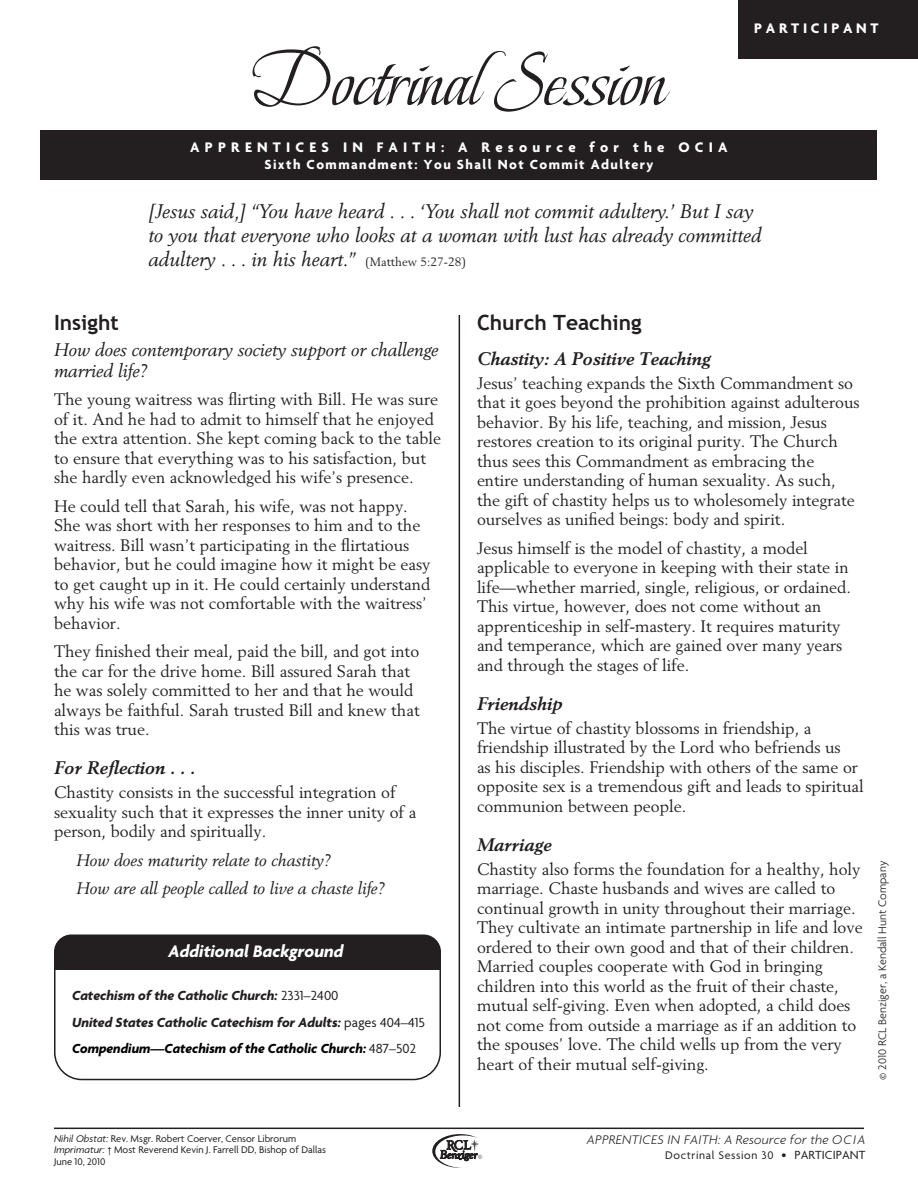
<style>
.page{position:relative;width:918px;height:1188px;background:#fff}
.page>*{position:absolute;margin:0;border:0;box-sizing:border-box;transform-origin:0 0}
.t1{font:78px "Beau Rivage";color:#231f20}
.RCIA_HeadA{font:700 21px "Trebuchet MS";color:#231f20}
.RCIA_Intro_quote{font:italic 19.5px/24px "Berling LT Std";color:#231f20}
.RCIA_headB{font:italic 700 18px "Berling LT Std";color:#231f20}
.RCIA_headB-2{font:italic 18px/21px "Berling LT Std";color:#231f20}
.t2{font:italic 700 18px "Agenda";color:#fff}
.RCIA_text{font:16.5px/19.5px "Berling LT Std";color:#231f20}
.RCIA_TextIndented{font:italic 16.5px "Berling LT Std";color:#231f20}
.t3{font:700 15px "Agenda";letter-spacing:.35em;color:#fff}
.t4{font:700 15px "Agenda";letter-spacing:.25em;color:#fff}
.t5{font:italic 700 14.25px "Agenda";color:#231f20}
.t6{font:italic 700 14.25px "Agenda";color:#000}
.t7{font:700 14.25px "Agenda";letter-spacing:.1em;color:#fff}
.t8{font:italic 300 13.5px "Agenda";letter-spacing:.025em;color:#231f20}
.t9{font:300 12px "Agenda";color:#231f20}
.t10{font:12px "Agenda";letter-spacing:.05em;color:#231f20}
.Bottom_rule{font:10.5px/11.2px "Agenda";color:#231f20}
.s1{font-style:normal;font-size:12px}
.s2{font-weight:400;font-style:normal}
.s3{font-weight:400;font-style:normal;color:#231f20}
.s4{font-style:italic}
.s5{font-size:13.5px}
.s6{font-size:12.75px}
</style>
<div class="page">
<div style="left:738px;top:0;width:180px;height:58px;background:#231f20"></div>
<div style="left:40px;top:130px;width:838px;height:50px;background:#231f20"></div>
<hr style="left:459px;top:315px;width:1px;height:792px;background:#231f20">
<div style="left:54px;top:935px;width:387px;height:145px;border:2px solid #231f20;border-radius:27px"></div>
<div style="left:54px;top:934px;width:387px;height:35px;background:#231f20;border-radius:17px"></div>
<div style="left:54px;top:950px;width:387px;height:19px;background:#231f20"></div>
<svg style="left:432px;top:1134px;width:50px;height:34px"></svg>
<hr style="left:54px;top:1128px;width:810px;height:1px;background:#231f20">
<p class="t1" style="left:252px;top:18px;width:415px">Doctrinal Session</p>
<p class="t4" style="left:754px;top:20px;width:126px">PARTICIPANT</p>
<p class="t3" style="left:190px;top:139px;width:539px">APPRENTICES IN FAITH: A Resource for the OCIA</p>
<p class="t7" style="left:264px;top:157px;width:391px">Sixth Commandment: You Shall Not Commit Adultery</p>
<p class="RCIA_Intro_quote" style="left:148px;top:199px;width:615px">[Jesus said,] “You have heard . . . ‘You shall not commit adultery.’ But I say to you that everyone who looks at a woman with lust has already committed adultery . . . in his heart.” <span class="s1">(Matthew 5:27-28)</span></p>
<p class="RCIA_HeadA" style="left:54px;top:310px;width:66px">Insight</p>
<p class="RCIA_headB-2" style="left:54px;top:339px;width:386px">How does contemporary society support or challenge married life?</p>
<p class="RCIA_text" style="left:54px;top:390px;width:389px">The young waitress was flirting with Bill. He was sure of it. And he had to admit to himself that he enjoyed the extra attention. She kept coming back to the table to ensure that everything was to his satisfaction, but she hardly even acknowledged his wife’s presence.</p>
<p class="RCIA_text" style="left:54px;top:496px;width:378px">He could tell that Sarah, his wife, was not happy.<br>She was short with her responses to him and to the waitress. Bill wasn’t participating in the flirtatious behavior, but he could imagine how it might be easy to get caught up in it. He could certainly understand why his wife was not comfortable with the waitress’ behavior.</p>
<p class="RCIA_text" style="left:54px;top:642px;width:367px">They finished their meal, paid the bill, and got into the car for the drive home. Bill assured Sarah that he was solely committed to her and that he would always be faithful. Sarah trusted Bill and knew that this was true.</p>
<p class="RCIA_headB" style="left:54px;top:757px;width:143px">For Reflection . . .</p>
<p class="RCIA_text" style="left:54px;top:783px;width:364px">Chastity consists in the successful integration of sexuality such that it expresses the inner unity of a person, bodily and spiritually.</p>
<p class="RCIA_TextIndented" style="left:76px;top:850px;width:256px">How does maturity relate to chastity?</p>
<p class="RCIA_TextIndented" style="left:76px;top:879px;width:310px">How are all people called to live a chaste life?</p>
<p class="t2" style="left:169px;top:942px;width:177px">Additional Background</p>
<p class="t5" style="left:72px;top:988px;width:268px">Catechism of the Catholic Church: <span class="s2">2331–2400</span></p>
<p class="t5" style="left:72px;top:1014px;width:355px">United States Catholic Catechism for Adults: <span class="s2">pages 404–415</span></p>
<p class="t6" style="left:72px;top:1041px;width:346px">Compendium—Catechism of the Catholic Church: <span class="s3">487–502</span></p>
<p class="RCIA_HeadA" style="left:477px;top:310px;width:166px">Church Teaching</p>
<p class="RCIA_headB" style="left:477px;top:348px;width:235px">Chastity: A Positive Teaching</p>
<p class="RCIA_text" style="left:477px;top:373px;width:384px">Jesus’ teaching expands the Sixth Commandment so that it goes beyond the prohibition against adulterous behavior. By his life, teaching, and mission, Jesus restores creation to its original purity. The Church thus sees this Commandment as embracing the entire understanding of human sexuality. As such, the gift of chastity helps us to wholesomely integrate ourselves as unified beings: body and spirit.</p>
<p class="RCIA_text" style="left:477px;top:538px;width:375px">Jesus himself is the model of chastity, a model applicable to everyone in keeping with their state in life—whether married, single, religious, or ordained.<br>This virtue, however, does not come without an apprenticeship in self-mastery. It requires maturity and temperance, which are gained over many years and through the stages of life.</p>
<p class="RCIA_headB" style="left:477px;top:693px;width:87px">Friendship</p>
<p class="RCIA_text" style="left:477px;top:718px;width:388px">The virtue of chastity blossoms in friendship, a friendship illustrated by the Lord who befriends us<br>as his disciples. Friendship with others of the same or opposite sex is a tremendous gift and leads to spiritual communion between people.</p>
<p class="RCIA_headB" style="left:477px;top:834px;width:76px">Marriage</p>
<p class="RCIA_text" style="left:477px;top:859px;width:387px">Chastity also forms the foundation for a healthy, holy marriage. Chaste husbands and wives are called to continual growth in unity throughout their marriage.<br>They cultivate an intimate partnership in life and love ordered to their own good and that of their children.<br>Married couples cooperate with God in bringing children into this world as the fruit of their chaste, mutual self-giving. Even when adopted, a child does not come from outside a marriage as if an addition to the spouses’ love. The child wells up from the very heart of their mutual self-giving.</p>
<p class="t9" style="left:876px;top:1080px;width:221px;rotate:-90deg">© 2010 RCL Benziger, a Kendall Hunt Company</p>
<p class="Bottom_rule" style="left:54px;top:1134px;width:273px"><span class="s4">Nihil Obstat:</span> Rev. Msgr. Robert Coerver, Censor Librorum<br><span class="s4">Imprimatur:</span> † Most Reverend Kevin J. Farrell DD, Bishop of Dallas<br>June 10, 2010</p>
<p class="t8" style="left:587px;top:1132px;width:280px">APPRENTICES IN FAITH: A Resource for the OCIA</p>
<p class="t10" style="left:665px;top:1149px;width:202px">Doctrinal Session 30 <span class="s5">•</span> <span class="s6">PARTICIPANT</span></p>
</div>
